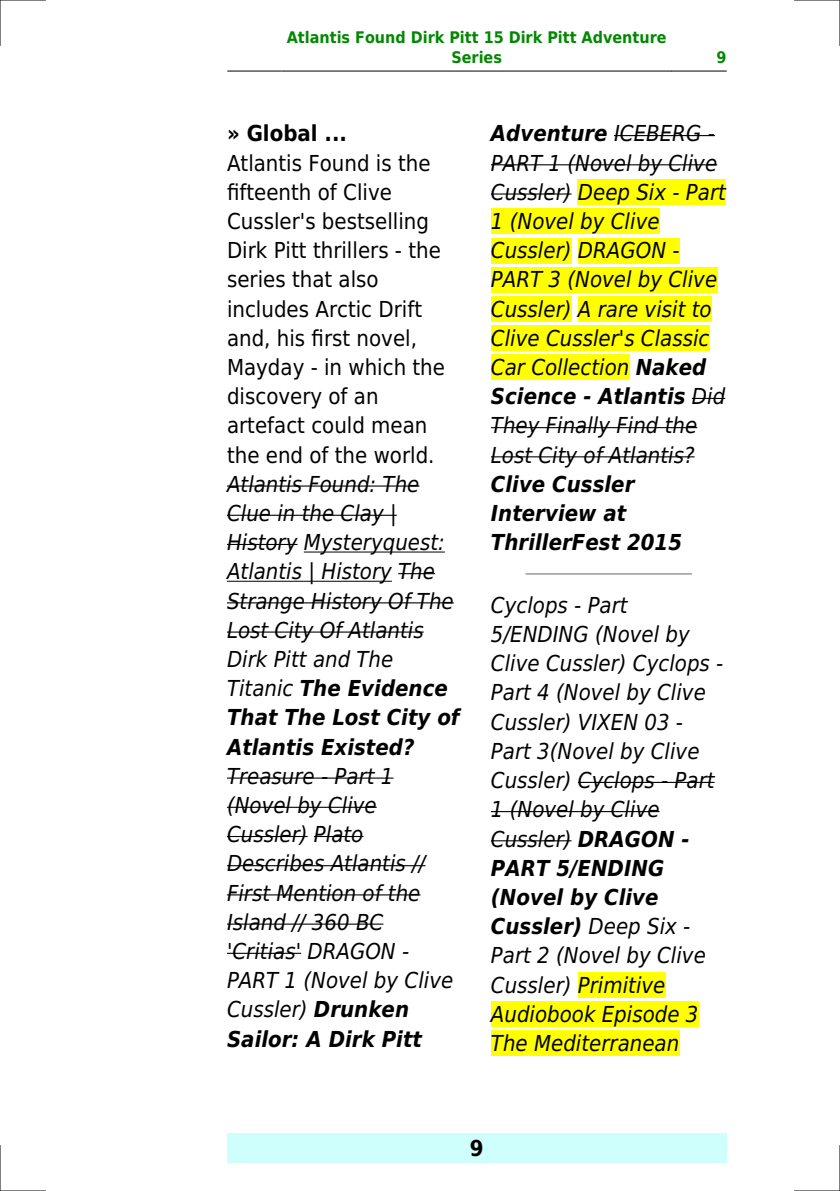
<style>
.page{position:relative;width:840px;height:1191px;background:#fff}
.page>*{position:absolute;margin:0;border:0;box-sizing:border-box;transform-origin:0 0}
.t1{font:italic 22px/29.2px "DejaVu Sans Condensed";color:#000}
.t2{font:22px/29.2px "DejaVu Sans Condensed";color:#000}
.t3{font:italic 700 22px/29.2px "DejaVu Sans Condensed";color:#000}
.t4{font:700 22px "DejaVu Sans Condensed";color:#000}
.t5{font:700 16px/19.2px "DejaVu Sans Condensed";color:#080;text-align:center}
.s1{font-weight:700}
</style>
<div class="page">
<hr style="left:227px;top:71px;width:54px;height:1px;background:#000">
<hr style="left:282px;top:71px;width:388px;height:1px;background:#000">
<hr style="left:671px;top:71px;width:54px;height:1px;background:#000">
<div style="left:227px;top:1133px;width:499px;height:29px;background:#cffffc"></div>
<hr style="left:227px;top:485px;width:192px;height:1px;background:#000">
<hr style="left:227px;top:515px;width:169px;height:1px;background:#000">
<hr style="left:227px;top:544px;width:70px;height:1px;background:#000">
<hr style="left:303px;top:551px;width:141px;height:1px;background:#000">
<hr style="left:227px;top:581px;width:164px;height:1px;background:#000">
<hr style="left:398px;top:573px;width:37px;height:1px;background:#000">
<hr style="left:227px;top:602px;width:226px;height:1px;background:#000">
<hr style="left:227px;top:631px;width:196px;height:1px;background:#000">
<hr style="left:227px;top:777px;width:166px;height:1px;background:#000">
<hr style="left:227px;top:806px;width:149px;height:2px;background:#000">
<hr style="left:227px;top:836px;width:80px;height:1px;background:#000">
<hr style="left:314px;top:836px;width:49px;height:1px;background:#000">
<hr style="left:227px;top:865px;width:198px;height:1px;background:#000">
<hr style="left:227px;top:894px;width:193px;height:1px;background:#000">
<hr style="left:227px;top:923px;width:156px;height:1px;background:#000">
<hr style="left:227px;top:952px;width:74px;height:2px;background:#000">
<hr style="left:613px;top:135px;width:101px;height:1px;background:#000">
<hr style="left:490px;top:164px;width:226px;height:1px;background:#000">
<hr style="left:490px;top:193px;width:81px;height:2px;background:#000">
<div style="left:577px;top:179px;width:148px;height:26px;background:#ff0"></div>
<div style="left:490px;top:208px;width:169px;height:26px;background:#ff0"></div>
<div style="left:490px;top:238px;width:81px;height:25px;background:#ff0"></div>
<div style="left:577px;top:238px;width:102px;height:25px;background:#ff0"></div>
<div style="left:490px;top:267px;width:226px;height:25px;background:#ff0"></div>
<div style="left:490px;top:296px;width:81px;height:26px;background:#ff0"></div>
<div style="left:577px;top:296px;width:134px;height:26px;background:#ff0"></div>
<div style="left:490px;top:325px;width:219px;height:26px;background:#ff0"></div>
<div style="left:490px;top:354px;width:139px;height:26px;background:#ff0"></div>
<hr style="left:691px;top:398px;width:33px;height:1px;background:#000">
<hr style="left:490px;top:427px;width:207px;height:1px;background:#000">
<hr style="left:490px;top:456px;width:204px;height:1px;background:#000">
<hr style="left:526px;top:573px;width:164px;height:1px;background:#999">
<hr style="left:577px;top:782px;width:137px;height:1px;background:#000">
<hr style="left:490px;top:811px;width:169px;height:1px;background:#000">
<hr style="left:490px;top:840px;width:81px;height:1px;background:#000">
<div style="left:577px;top:972px;width:88px;height:25px;background:#ff0"></div>
<div style="left:490px;top:1001px;width:208px;height:26px;background:#ff0"></div>
<div style="left:490px;top:1030px;width:189px;height:26px;background:#ff0"></div>
<hr style="left:0;top:0;width:45px;height:1px;background:#000">
<hr style="left:794px;top:0;width:45px;height:1px;background:#000">
<hr style="left:0;top:1190px;width:45px;height:1px;background:#000">
<hr style="left:794px;top:1190px;width:45px;height:1px;background:#000">
<hr style="left:0;top:0;width:1px;height:45px;background:#000">
<hr style="left:0;top:1145px;width:1px;height:46px;background:#000">
<hr style="left:839px;top:0;width:1px;height:45px;background:#000">
<hr style="left:839px;top:1145px;width:1px;height:46px;background:#000">
<p class="t5" style="left:287px;top:28px;width:381px">Atlantis Found Dirk Pitt 15 Dirk Pitt Adventure<br>Series</p>
<p class="t5" style="left:716px;top:48px;width:12px">9</p>
<p class="t4" style="left:227px;top:121px;width:122px">» Global ...</p>
<p class="t2" style="left:227px;top:148px;width:219px">Atlantis Found is the fifteenth of Clive<br>Cussler's bestselling<br>Dirk Pitt thrillers - the series that also includes Arctic Drift and, his first novel,<br>Mayday - in which the discovery of an artefact could mean the end of the world.</p>
<p class="t1" style="left:227px;top:469px;width:234px">Atlantis Found: The<br>Clue in the Clay |<br>History Mysteryquest:<br>Atlantis | History The<br>Strange History Of The<br>Lost City Of Atlantis<br>Dirk Pitt and The<br>Titanic <span class="s1">The Evidence<br>That The Lost City of<br>Atlantis Existed?</span></p>
<p class="t1" style="left:227px;top:761px;width:228px">Treasure - Part 1 (Novel by Clive<br>Cussler) Plato<br>Describes Atlantis //<br>First Mention of the<br>Island // 360 BC 'Critias' DRAGON -<br>PART 1 (Novel by Clive<br>Cussler) <span class="s1">Drunken<br>Sailor: A Dirk Pitt</span></p>
<p class="t1" style="left:490px;top:119px;width:236px"><span class="s1">Adventure</span> ICEBERG -<br>PART 1 (Novel by Clive<br>Cussler) Deep Six - Part<br>1 (Novel by Clive<br>Cussler) DRAGON -<br>PART 3 (Novel by Clive<br>Cussler) A rare visit to<br>Clive Cussler's Classic<br>Car Collection <span class="s1">Naked<br>Science - Atlantis</span> Did<br>They Finally Find the<br>Lost City of Atlantis?</p>
<p class="t3" style="left:490px;top:469px;width:193px">Clive Cussler<br>Interview at<br>ThrillerFest 2015</p>
<p class="t1" style="left:490px;top:590px;width:234px">Cyclops - Part<br>5/ENDING (Novel by<br>Clive Cussler) Cyclops -<br>Part 4 (Novel by Clive<br>Cussler) VIXEN 03 -<br>Part 3(Novel by Clive<br>Cussler) Cyclops - Part<br>1 (Novel by Clive<br>Cussler) <span class="s1">DRAGON -<br>PART 5/ENDING (Novel by Clive<br>Cussler)</span> Deep Six -<br>Part 2 (Novel by Clive<br>Cussler) Primitive<br>Audiobook Episode 3<br>The Mediterranean</p>
<p class="t4" style="left:469px;top:1135px;width:15px">9</p>
</div>
